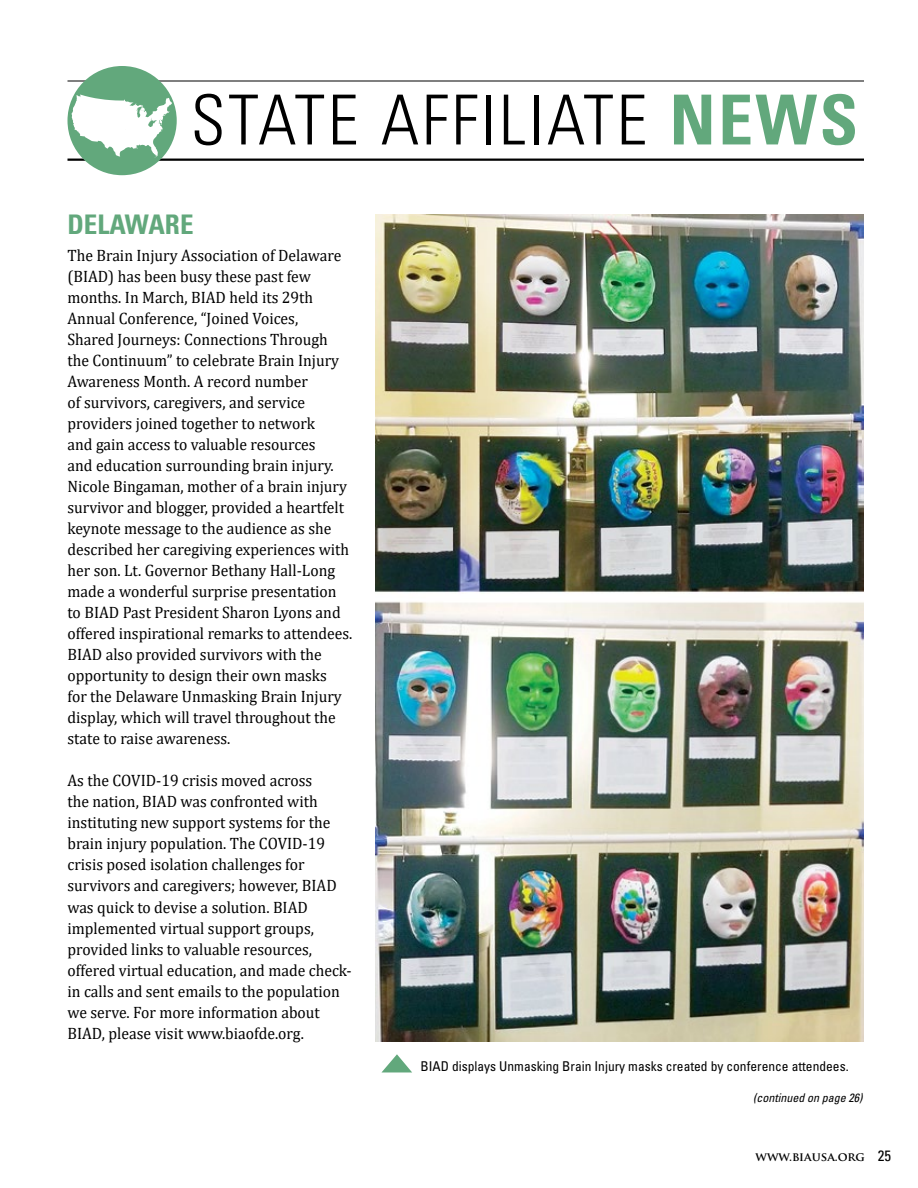
<style>
.page{position:relative;width:918px;height:1188px;background:#fff}
.page>*{position:absolute;margin:0;border:0;box-sizing:border-box;transform-origin:0 0}
.t1{font:300 condensed 69px "Univers LT Std";letter-spacing:.04em;color:#000}
.t2{font:700 condensed 27px "Univers LT Std";color:#62a87c}
.t3{font:16.5px/21px "Cambria";color:#000;scale:.95 1}
.t4{font:condensed 13.5px "Univers LT Std";color:#000}
.t5{font:italic condensed 12px "Univers LT Std";color:#000}
.t6{font:700 12px "Trajan Pro";color:#000}
.s1{font-weight:700;color:#62a87c}
.s2{font-family:"Univers LT Std";font-weight:400;font-stretch:condensed;font-size:15px}
</style>
<div class="page">
<hr style="left:68px;top:81px;width:796px;height:1px;background:#000">
<hr style="left:68px;top:159px;width:796px;height:2px;background:#000">
<div style="left:67px;top:66px;width:110px;height:109px;background:#62a87c;border-radius:50%"></div>
<svg style="left:71px;top:94px;width:101px;height:64px"></svg>
<img style="left:376px;top:214px;width:487px;height:828px">
<svg style="left:382px;top:1054px;width:30px;height:18px"></svg>
<h1 class="t1" style="left:191px;top:79px;width:669px">STATE AFFILIATE <span class="s1">NEWS</span></h1>
<h2 class="t2" style="left:68px;top:207px;width:128px">DELAWARE</h2>
<p class="t3" style="left:68px;top:245px;width:301px">The Brain Injury Association of Delaware (BIAD) has been busy these past few months. In March, BIAD held its 29th Annual Conference, “Joined Voices,<br>Shared Journeys: Connections Through the Continuum” to celebrate Brain Injury Awareness Month. A record number<br>of survivors, caregivers, and service providers joined together to network<br>and gain access to valuable resources<br>and education surrounding brain injury.<br>Nicole Bingaman, mother of a brain injury survivor and blogger, provided a heartfelt keynote message to the audience as she described her caregiving experiences with her son. Lt. Governor Bethany Hall-Long made a wonderful surprise presentation to BIAD Past President Sharon Lyons and offered inspirational remarks to attendees.<br>BIAD also provided survivors with the opportunity to design their own masks<br>for the Delaware Unmasking Brain Injury display, which will travel throughout the state to raise awareness.</p>
<p class="t3" style="left:68px;top:770px;width:301px">As the COVID-19 crisis moved across<br>the nation, BIAD was confronted with instituting new support systems for the brain injury population. The COVID-19 crisis posed isolation challenges for survivors and caregivers; however, BIAD was quick to devise a solution. BIAD implemented virtual support groups, provided links to valuable resources, offered virtual education, and made check&shy;in calls and sent emails to the population we serve. For more information about BIAD, please visit www.biaofde.org.</p>
<p class="t4" style="left:421px;top:1058px;width:430px">BIAD displays Unmasking Brain Injury masks created by conference attendees.</p>
<p class="t5" style="left:753px;top:1091px;width:111px">(continued on page 26)</p>
<p class="t6" style="left:756px;top:1149px;width:137px">WWW.BIAUSA.ORG <span class="s2">25</span></p>
</div>
